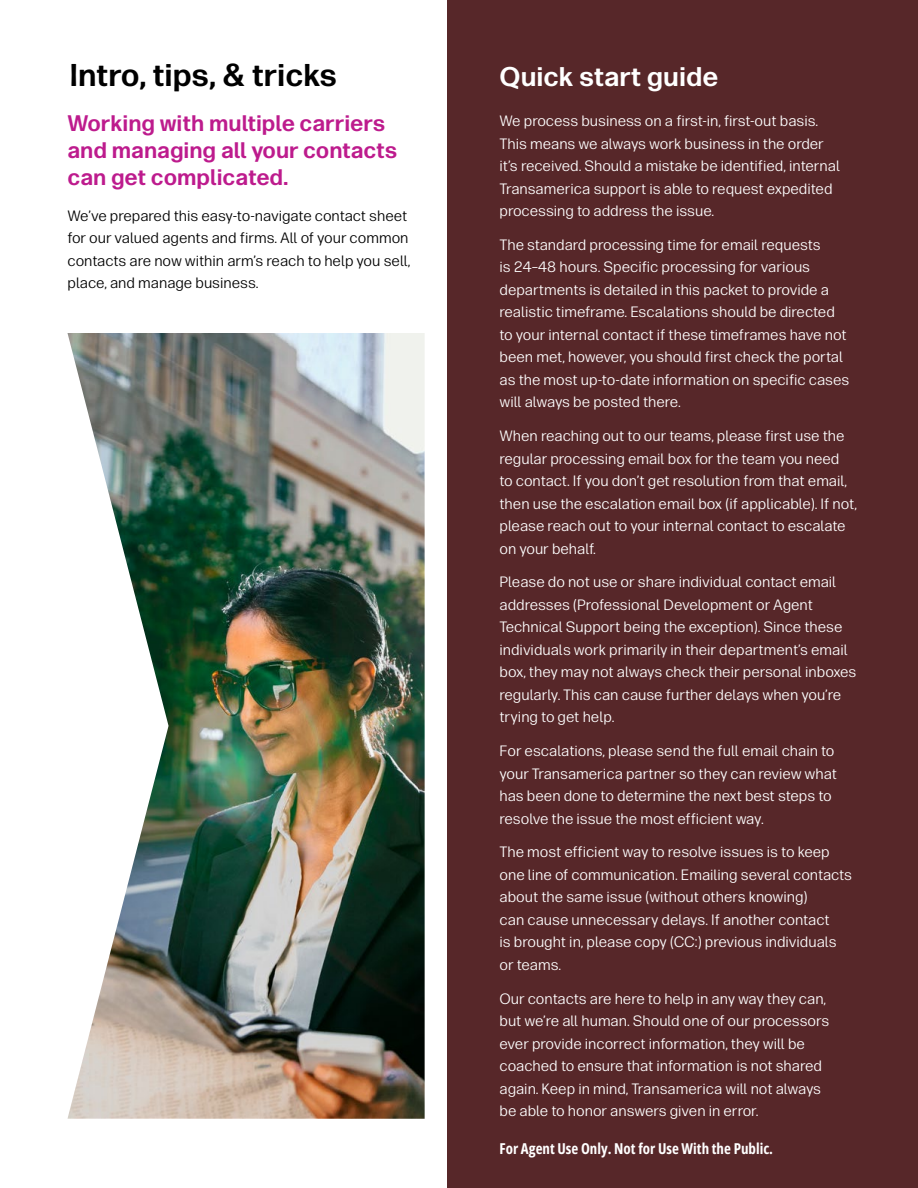
<style>
.page{position:relative;width:918px;height:1188px;background:#fff}
.page>*{position:absolute;margin:0;border:0;box-sizing:border-box;transform-origin:0 0}
.Subhead_1_21pt{font:700 31.5px "Forever Forma Body Text";color:#000}
.Subhead_2_18pt{font:700 27px "Forever Forma Body Text";color:#fff}
.CTA_1_15pt{font:700 22.5px/27px "Forever Forma Body Text";color:#bd1b8d}
.Body_copy_10pt{font:15px/22.5px "Forever Forma Body Text";color:#fff}
.Body_copy_10pt-2{font:15px/22.5px "Forever Forma Body Text";color:#000}
.Disclaimer_10pt{font:700 15px "Open Sans Condensed";color:#fff}
</style>
<div class="page">
<img style="left:68px;top:333px;width:357px;height:786px">
<div style="left:448px;top:0;width:470px;height:1188px;background:#572729"></div>
<p class="Subhead_1_21pt" style="left:69px;top:51px;width:269px">Intro, tips, &amp; tricks</p>
<p class="CTA_1_15pt" style="left:68px;top:107px;width:331px">Working with multiple carriers and managing all your contacts can get complicated.</p>
<p class="Body_copy_10pt-2" style="left:68px;top:203px;width:344px">We’ve prepared this easy-to-navigate contact sheet for our valued agents and firms. All of your common contacts are now within arm’s reach to help you sell, place, and manage business.</p>
<p class="Subhead_2_18pt" style="left:500px;top:56px;width:220px">Quick start guide</p>
<p class="Body_copy_10pt" style="left:500px;top:109px;width:342px">We process business on a first-in, first-out basis.<br>This means we always work business in the order it’s received. Should a mistake be identified, internal Transamerica support is able to request expedited processing to address the issue.</p>
<p class="Body_copy_10pt" style="left:500px;top:232px;width:351px">The standard processing time for email requests<br>is 24–48 hours. Specific processing for various departments is detailed in this packet to provide a realistic timeframe. Escalations should be directed to your internal contact if these timeframes have not been met, however, you should first check the portal as the most up-to-date information on specific cases will always be posted there.</p>
<p class="Body_copy_10pt" style="left:500px;top:424px;width:359px">When reaching out to our teams, please first use the regular processing email box for the team you need<br>to contact. If you don’t get resolution from that email, then use the escalation email box (if applicable). If not, please reach out to your internal contact to escalate on your behalf.</p>
<p class="Body_copy_10pt" style="left:500px;top:570px;width:358px">Please do not use or share individual contact email addresses (Professional Development or Agent Technical Support being the exception). Since these individuals work primarily in their department’s email box, they may not always check their personal inboxes regularly. This can cause further delays when you’re trying to get help.</p>
<p class="Body_copy_10pt" style="left:500px;top:739px;width:339px">For escalations, please send the full email chain to your Transamerica partner so they can review what has been done to determine the next best steps to resolve the issue the most efficient way.</p>
<p class="Body_copy_10pt" style="left:500px;top:840px;width:354px">The most efficient way to resolve issues is to keep one line of communication. Emailing several contacts about the same issue (without others knowing)<br>can cause unnecessary delays. If another contact<br>is brought in, please copy (CC:) previous individuals or teams.</p>
<p class="Body_copy_10pt" style="left:500px;top:986px;width:331px">Our contacts are here to help in any way they can, but we’re all human. Should one of our processors ever provide incorrect information, they will be coached to ensure that information is not shared again. Keep in mind, Transamerica will not always be able to honor answers given in error.</p>
<p class="Disclaimer_10pt" style="left:500px;top:1138px;width:275px">For Agent Use Only. Not for Use With the Public.</p>
</div>
